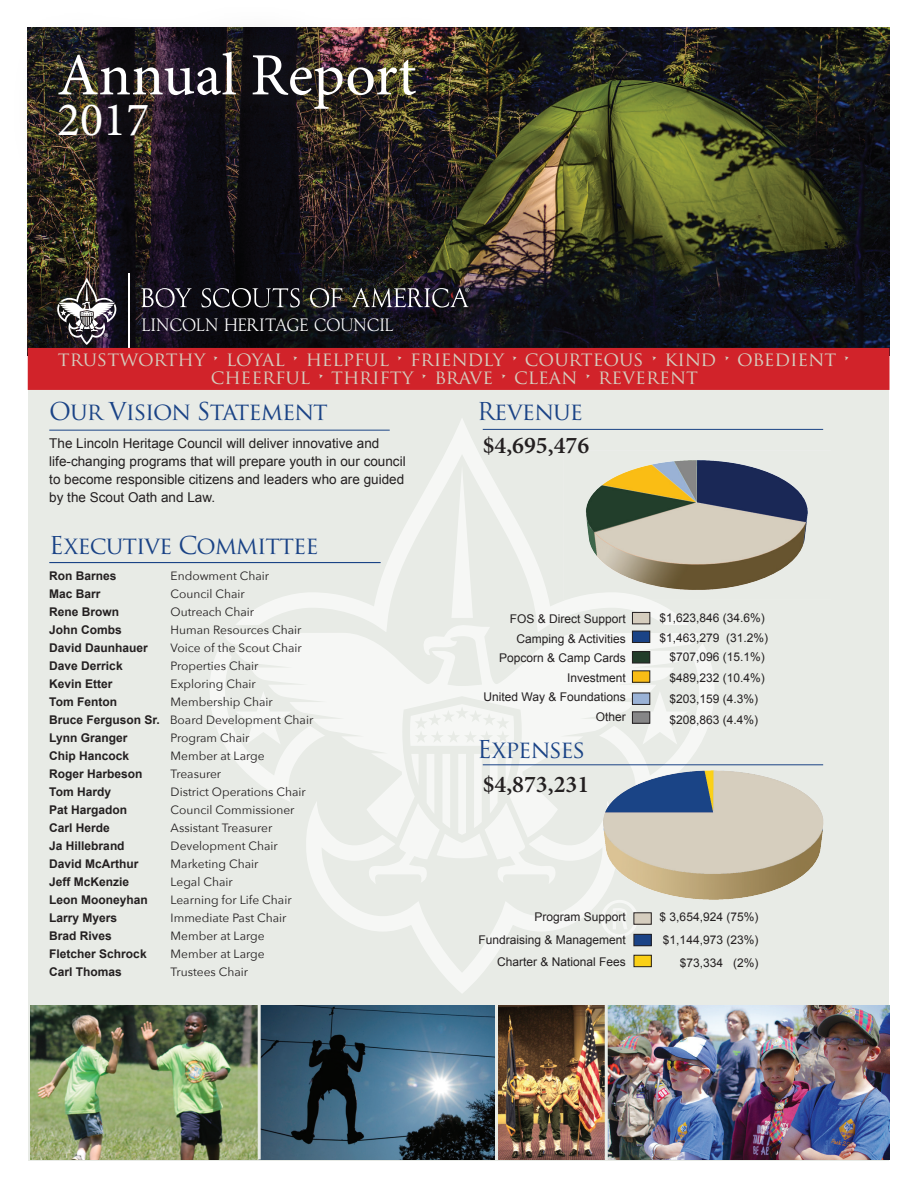
<style>
.page{position:relative;width:918px;height:1188px;background:#fff}
.page>*{position:absolute;margin:0;border:0;box-sizing:border-box;transform-origin:0 0}
.t1{font:60px "Minion Pro";color:#fff}
.t2{font:48px "Minion Pro";color:#fff}
.t3{font:24px "Trajan Pro";letter-spacing:-.04em;color:#1a4386}
.t4{font:600 24px "Minion Pro";color:#231f20}
.t5{font:19.5px/18px "Trajan Pro";color:#d5cdbe;text-align:center}
.t6{font:15.9px "LTC Record Title";color:#fff}
.t7{font:13.5px/18px "Arial";color:#231f20}
.t8{font:12px/18px "Avenir Next";color:#231f20}
.t9{font:12px/19.5px "Arial";color:#231f20;text-align:right}
.t10{font:700 12px "Arial";color:#231f20}
.s1{font-family:"Arial";font-weight:700}
</style>
<div class="page">
<div style="left:28px;top:378px;width:862px;height:782px;background:#e8ebe6"></div>
<svg style="left:618px;top:910px;width:20px;height:27px"></svg>
<svg style="left:210px;top:644px;width:13px;height:97px"></svg>
<svg style="left:701px;top:644px;width:13px;height:98px"></svg>
<svg style="left:235px;top:419px;width:454px;height:205px"></svg>
<svg style="left:306px;top:838px;width:312px;height:155px"></svg>
<svg style="left:451px;top:465px;width:22px;height:153px"></svg>
<svg style="left:223px;top:624px;width:478px;height:214px;fill:#f0f2ef"></svg>
<svg style="left:367px;top:754px;width:190px;height:130px"></svg>
<svg style="left:410px;top:704px;width:104px;height:42px"></svg>
<img style="left:28px;top:28px;width:862px;height:320px">
<hr style="left:128px;top:273px;width:2px;height:75px;background:#fff">
<svg style="left:141px;top:288px;width:51px;height:19px"></svg>
<svg style="left:201px;top:288px;width:99px;height:20px;background:#38383d"></svg>
<svg style="left:310px;top:288px;width:32px;height:19px"></svg>
<img style="left:57px;top:277px;width:59px;height:68px">
<svg style="left:352px;top:288px;width:117px;height:20px;background:#49474d"></svg>
<img style="left:27px;top:27px;width:432px;height:157px">
<div style="left:28px;top:348px;width:862px;height:42px;background:#d1232a"></div>
<img style="left:563px;top:450px;width:245px;height:150px">
<div style="left:632px;top:631px;width:18px;height:12px;background:#1a4386"></div>
<div style="left:632px;top:631px;width:18px;height:12px;border:1px solid #231f20"></div>
<div style="left:632px;top:612px;width:18px;height:12px;background:#d5cdbe"></div>
<div style="left:632px;top:612px;width:18px;height:12px;border:1px solid #231f20"></div>
<div style="left:632px;top:652px;width:18px;height:11px;background:#223d2a"></div>
<div style="left:632px;top:651px;width:18px;height:12px;border:1px solid #231f20"></div>
<div style="left:632px;top:671px;width:18px;height:11px;background:#f9bc15"></div>
<div style="left:632px;top:693px;width:18px;height:11px;background:#9ab2d6"></div>
<div style="left:632px;top:693px;width:18px;height:12px;border:1px solid #231f20"></div>
<div style="left:632px;top:712px;width:18px;height:11px;background:#868687"></div>
<div style="left:632px;top:712px;width:18px;height:11px;border:1px solid #231f20"></div>
<img style="left:589px;top:763px;width:235px;height:147px">
<div style="left:634px;top:934px;width:17px;height:12px;background:#1a4386"></div>
<div style="left:634px;top:934px;width:17px;height:12px;border:1px solid #231f20"></div>
<div style="left:634px;top:913px;width:17px;height:11px;background:#d5cdbe"></div>
<hr style="left:49px;top:562px;width:332px;height:1px;background:#1a4386">
<hr style="left:483px;top:429px;width:340px;height:1px;background:#1a4386">
<hr style="left:483px;top:764px;width:340px;height:1px;background:#1a4386">
<hr style="left:49px;top:430px;width:341px;height:1px;background:#1a4386">
<img style="left:30px;top:1005px;width:228px;height:155px">
<img style="left:261px;top:1005px;width:628px;height:155px">
<hr style="left:495px;top:998px;width:3px;height:163px;background:#e8ebe6">
<hr style="left:605px;top:998px;width:3px;height:163px;background:#e8ebe6">
<div style="left:634px;top:955px;width:17px;height:12px;background:#fad017"></div>
<div style="left:634px;top:955px;width:18px;height:12px;border:1px solid #231f20"></div>
<h1 class="t1" style="left:57px;top:35px;width:361px">Annual Report</h1>
<h2 class="t2" style="left:57px;top:87px;width:94px">2017</h2>
<h3 class="t6" style="left:142px;top:315px;width:254px">LINCOLN HERITAGE COUNCIL</h3>
<h3 class="t5" style="left:58px;top:349px;width:794px">trustworthy • loyal • helpful • friendly • courteous • kind • obedient • cheerful • thrifty • brave • clean • reverent</h3>
<h3 class="t3" style="left:477px;top:396px;width:107px">Revenue</h3>
<h3 class="t4" style="left:483px;top:428px;width:108px">$4,695,476</h3>
<h3 class="t3" style="left:49px;top:396px;width:280px">Our Vision Statement</h3>
<p class="t7" style="left:49px;top:435px;width:358px">The Lincoln Heritage Council will deliver innovative and life-changing programs that will prepare youth in our council to become responsible citizens and leaders who are guided by the Scout Oath and Law.</p>
<h3 class="t3" style="left:49px;top:530px;width:271px">Executive Committee</h3>
<p class="t10" style="left:49px;top:567px;width:69px">Ron Barnes</p>
<p class="t8" style="left:171px;top:566px;width:100px">Endowment Chair</p>
<p class="t10" style="left:49px;top:585px;width:53px">Mac Barr</p>
<p class="t8" style="left:171px;top:584px;width:76px">Council Chair</p>
<p class="t10" style="left:49px;top:603px;width:72px">Rene Brown</p>
<p class="t8" style="left:171px;top:602px;width:85px">Outreach Chair</p>
<p class="t10" style="left:49px;top:621px;width:74px">John Combs</p>
<p class="t8" style="left:171px;top:620px;width:132px">Human Resources Chair</p>
<p class="t10" style="left:49px;top:639px;width:100px">David Daunhauer</p>
<p class="t8" style="left:171px;top:638px;width:133px">Voice of the Scout Chair</p>
<p class="t10" style="left:49px;top:657px;width:75px">Dave Derrick</p>
<p class="t8" style="left:171px;top:656px;width:89px">Properties Chair</p>
<p class="t10" style="left:49px;top:675px;width:65px">Kevin Etter</p>
<p class="t8" style="left:171px;top:674px;width:87px">Exploring Chair</p>
<p class="t10" style="left:49px;top:693px;width:69px">Tom Fenton</p>
<p class="t8" style="left:49px;top:692px;width:266px;text-indent:121px">Membership Chair<br><span class="s1">Bruce Ferguson Sr.</span> Board Development Chair</p>
<p class="t10" style="left:49px;top:729px;width:80px">Lynn Granger</p>
<p class="t8" style="left:171px;top:728px;width:80px">Program Chair</p>
<p class="t10" style="left:49px;top:747px;width:82px">Chip Hancock</p>
<p class="t8" style="left:171px;top:746px;width:96px">Member at Large</p>
<p class="t10" style="left:49px;top:765px;width:95px">Roger Harbeson</p>
<p class="t8" style="left:171px;top:764px;width:52px">Treasurer</p>
<p class="t10" style="left:49px;top:783px;width:63px">Tom Hardy</p>
<p class="t8" style="left:171px;top:782px;width:137px">District Operations Chair</p>
<p class="t10" style="left:49px;top:801px;width:80px">Pat Hargadon</p>
<p class="t8" style="left:171px;top:800px;width:125px">Council Commissioner</p>
<p class="t10" style="left:49px;top:819px;width:62px">Carl Herde</p>
<p class="t8" style="left:171px;top:818px;width:103px">Assistant Treasurer</p>
<p class="t10" style="left:49px;top:837px;width:77px">Ja Hillebrand</p>
<p class="t8" style="left:171px;top:836px;width:109px">Development Chair</p>
<p class="t10" style="left:49px;top:855px;width:91px">David McArthur</p>
<p class="t8" style="left:171px;top:854px;width:89px">Marketing Chair</p>
<p class="t10" style="left:49px;top:873px;width:82px">Jeff McKenzie</p>
<p class="t8" style="left:171px;top:872px;width:64px">Legal Chair</p>
<p class="t10" style="left:49px;top:891px;width:100px">Leon Mooneyhan</p>
<p class="t8" style="left:171px;top:890px;width:123px">Learning for Life Chair</p>
<p class="t10" style="left:49px;top:909px;width:70px">Larry Myers</p>
<p class="t8" style="left:171px;top:908px;width:117px">Immediate Past Chair</p>
<p class="t10" style="left:49px;top:927px;width:64px">Brad Rives</p>
<p class="t8" style="left:171px;top:926px;width:96px">Member at Large</p>
<p class="t10" style="left:49px;top:945px;width:99px">Fletcher Schrock</p>
<p class="t8" style="left:171px;top:944px;width:96px">Member at Large</p>
<p class="t10" style="left:49px;top:963px;width:74px">Carl Thomas</p>
<p class="t8" style="left:171px;top:962px;width:79px">Trustees Chair</p>
<p class="t9" style="left:484px;top:609px;width:144px">FOS &amp; Direct Support<br>Camping &amp; Activities<br>Popcorn &amp; Camp Cards<br>Investment<br>United Way &amp; Foundations<br>Other</p>
<p class="t9" style="left:659px;top:609px;width:110px;text-align:center">$1,623,846 (34.6%) $1,463,279 (31.2%) $707,096 (15.1%)</p>
<p class="t9" style="left:669px;top:668px;width:97px;line-height:21px;text-align:left">$489,232 (10.4%) $203,159 (4.3%) $208,863 (4.4%)</p>
<h3 class="t3" style="left:477px;top:734px;width:110px">Expenses</h3>
<h3 class="t4" style="left:483px;top:767px;width:108px">$4,873,231</h3>
<p class="t9" style="left:478px;top:906px;width:149px;line-height:22.5px">Program Support<br>Fundraising &amp; Management<br>Charter &amp; National Fees</p>
<p class="t9" style="left:660px;top:906px;width:100px;line-height:23px">$ 3,654,924 (75%) $1,144,973 (23%) $73,334 (2%)</p>
</div>
